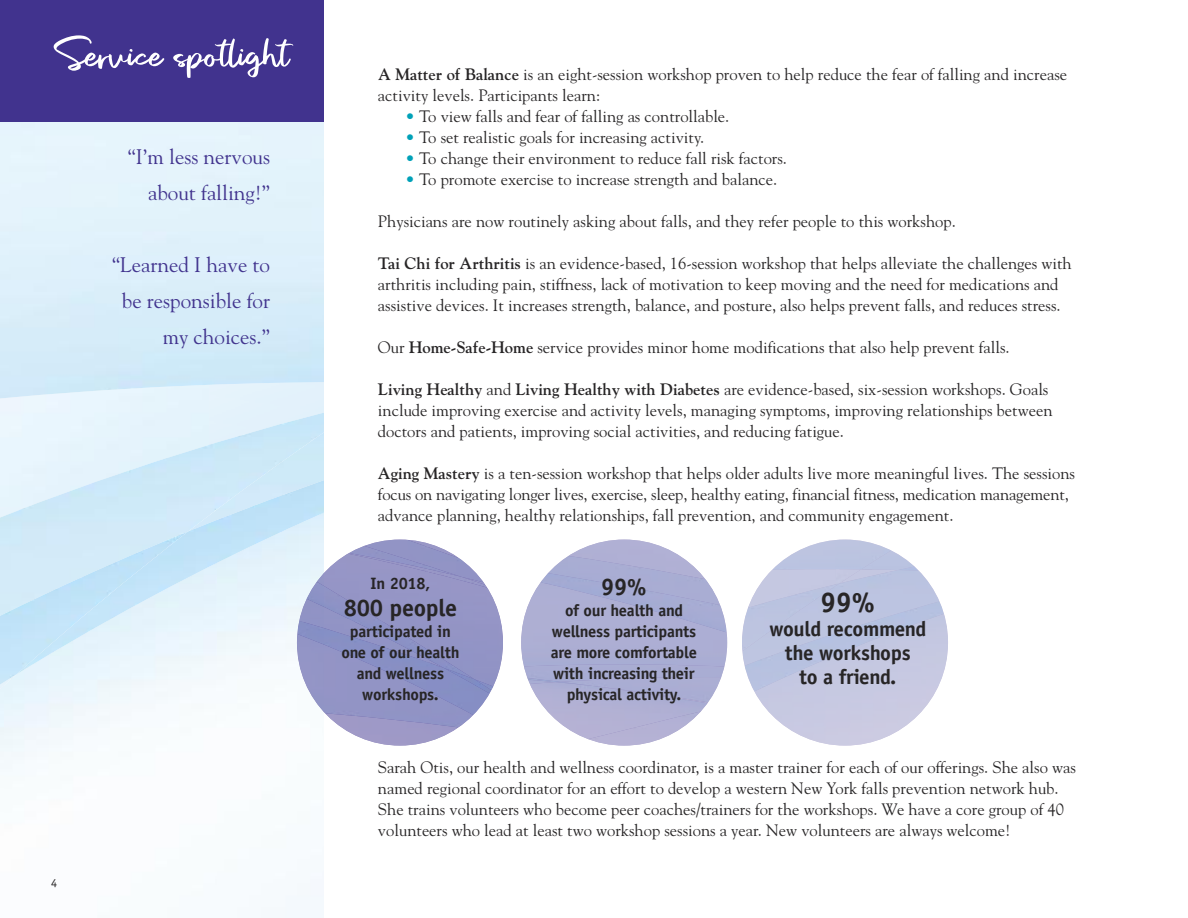
<style>
.page{position:relative;width:1188px;height:918px;background:#fff}
.page>*{position:absolute;margin:0;border:0;box-sizing:border-box;transform-origin:0 0}
.t1{font:54px "Sweet Buttermilk Script";color:#fff;scale:1.2 1}
.t2{font:700 28.5px "Officina Sans";color:#272526}
.t3{font:700 24px "Officina Sans";letter-spacing:-.015em;color:#272526}
.t4{font:21px/36px "Goudy";color:#41338e;text-align:right}
.t5{font:700 21px/24px "Officina Sans";letter-spacing:-.015em;color:#272526;text-align:center}
.t6{font:16.5px/21px "Goudy";color:#272526}
.t7{font:700 16.5px/21px "Officina Sans";letter-spacing:-.015em;color:#272526;text-align:center}
.t8{font:12px "Officina Sans";color:#272526}
.s1{font-weight:700}
.s2{color:#00a1b8}
</style>
<div class="page">
<img style="left:323px;top:894px;width:1px;height:24px">
<div style="left:188px;top:617px;width:109px;height:57px;background:#f1f8fd"></div>
<img style="left:0;top:412px;width:324px;height:205px">
<img style="left:0;top:531px;width:188px;height:155px">
<div style="left:0;top:0;width:324px;height:122px;background:#41338e"></div>
<img style="left:297px;top:540px;width:148px;height:10px">
<img style="left:297px;top:550px;width:163px;height:9px">
<img style="left:297px;top:559px;width:206px;height:187px">
<img style="left:444px;top:668px;width:59px;height:77px">
<svg style="left:521px;top:540px;width:206px;height:142px"></svg>
<img style="left:529px;top:682px;width:27px;height:24px">
<img style="left:529px;top:691px;width:18px;height:15px">
<img style="left:521px;top:670px;width:39px;height:12px">
<img style="left:543px;top:706px;width:163px;height:40px">
<img style="left:840px;top:582px;width:108px;height:164px">
<img style="left:761px;top:540px;width:167px;height:50px">
<img style="left:742px;top:583px;width:98px;height:163px">
<img style="left:894px;top:713px;width:54px;height:33px">
<h1 class="t1" style="left:54px;top:17px;width:198px">Service spotlight</h1>
<p class="t4" style="left:128px;top:139px;width:144px">“I’m less nervous about falling!”</p>
<p class="t4" style="left:112px;top:247px;width:160px">“Learned I have to be responsible for my choices.”</p>
<p class="t8" style="left:51px;top:878px;width:7px">4</p>
<p class="t6" style="left:378px;top:64px;width:691px"><span class="s1">A Matter of Balance</span> is an eight-session workshop proven to help reduce the fear of falling and increase activity levels. Participants learn:</p>
<p class="t6" style="left:405px;top:106px;width:326px"><span class="s2">•</span> To view falls and fear of falling as controllable.</p>
<p class="t6" style="left:405px;top:127px;width:301px"><span class="s2">•</span> To set realistic goals for increasing activity.</p>
<p class="t6" style="left:405px;top:148px;width:384px"><span class="s2">•</span> To change their environment to reduce fall risk factors.</p>
<p class="t6" style="left:405px;top:169px;width:374px"><span class="s2">•</span> To promote exercise to increase strength and balance.</p>
<p class="t6" style="left:378px;top:211px;width:579px">Physicians are now routinely asking about falls, and they refer people to this workshop.</p>
<p class="t6" style="left:378px;top:253px;width:695px"><span class="s1">Tai Chi for Arthritis</span> is an evidence-based, 16-session workshop that helps alleviate the challenges with arthritis including pain, stiffness, lack of motivation to keep moving and the need for medications and assistive devices. It increases strength, balance, and posture, also helps prevent falls, and reduces stress.</p>
<p class="t6" style="left:378px;top:337px;width:633px">Our <span class="s1">Home-Safe-Home</span> service provides minor home modifications that also help prevent falls.</p>
<p class="t6" style="left:378px;top:379px;width:676px"><span class="s1">Living Healthy</span> and <span class="s1">Living Healthy with Diabetes</span> are evidence-based, six-session workshops. Goals include improving exercise and activity levels, managing symptoms, improving relationships between doctors and patients, improving social activities, and reducing fatigue.</p>
<p class="t6" style="left:378px;top:463px;width:699px"><span class="s1">Aging Mastery</span> is a ten-session workshop that helps older adults live more meaningful lives. The sessions focus on navigating longer lives, exercise, sleep, healthy eating, financial fitness, medication management, advance planning, healthy relationships, fall prevention, and community engagement.</p>
<p class="t7" style="left:371px;top:575px;width:61px">In 2018,</p>
<h3 class="t3" style="left:344px;top:599px;width:115px">800 people</h3>
<p class="t7" style="left:341px;top:623px;width:120px">participated in one of our health and wellness workshops.</p>
<h3 class="t3" style="left:601px;top:578px;width:47px">99%</h3>
<p class="t7" style="left:551px;top:601px;width:148px">of our health and wellness participants are more comfortable with increasing their physical activity.</p>
<h2 class="t2" style="left:821px;top:592px;width:56px">99%</h2>
<p class="t5" style="left:769px;top:619px;width:159px">would recommend the workshops<br>to a friend.</p>
<p class="t6" style="left:378px;top:757px;width:699px">Sarah Otis, our health and wellness coordinator, is a master trainer for each of our offerings. She also was named regional coordinator for an effort to develop a western New York falls prevention network hub.<br>She trains volunteers who become peer coaches/trainers for the workshops. We have a core group of 40 volunteers who lead at least two workshop sessions a year. New volunteers are always welcome!</p>
</div>
